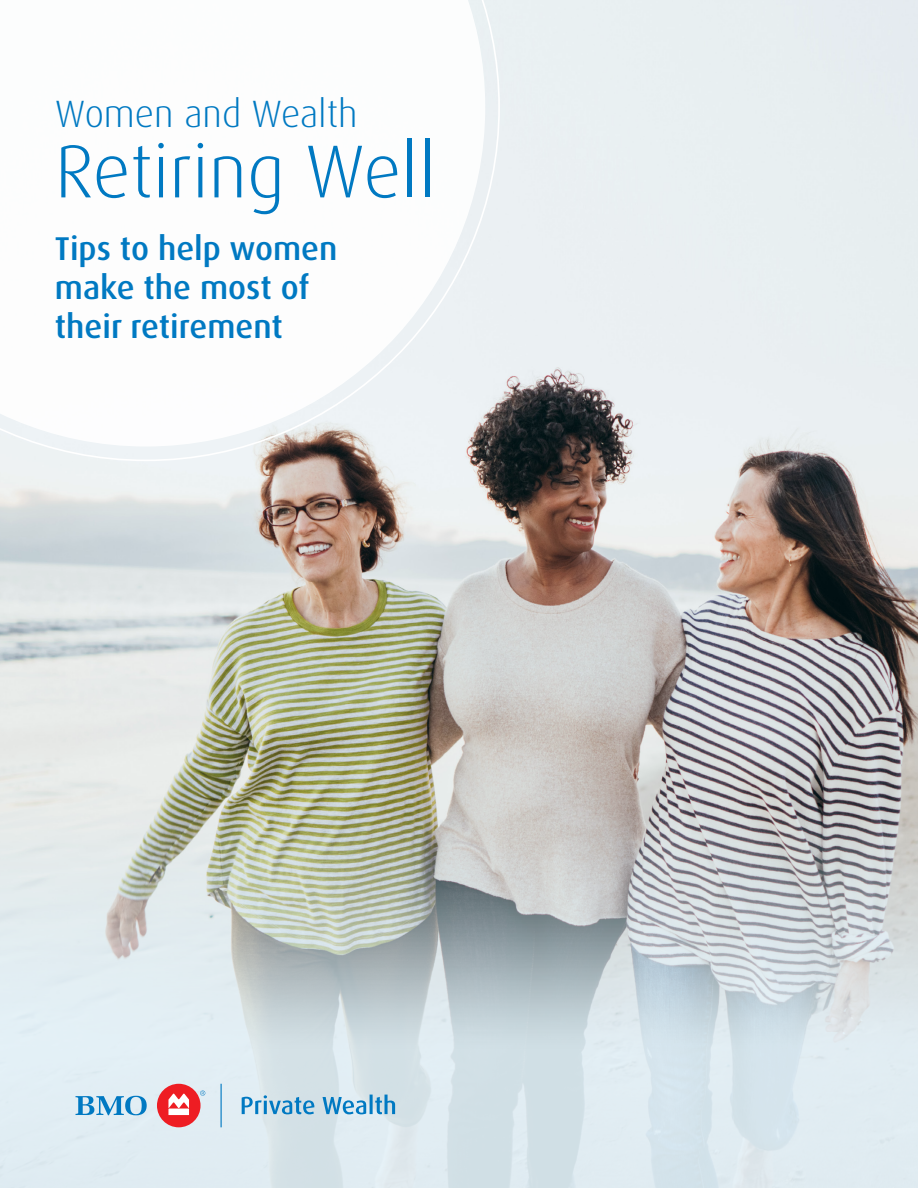
<style>
.page{position:relative;width:918px;height:1188px;background:#fff}
.page>*{position:absolute;margin:0;border:0;box-sizing:border-box;transform-origin:0 0}
.t1{font:300 75px "Dax Pro";color:#0079c2}
.t2{font:300 38.1px "Dax Pro";color:#0079c2}
.t3{font:500 33px/39px "Dax Pro";color:#0079c2}
</style>
<div class="page">
<img style="left:0;top:0;width:918px;height:1188px">
<svg style="left:0;top:0;width:500px;height:461px"></svg>
<div style="left:157px;top:1084px;width:44px;height:43px;background:#ee1d23;border-radius:50%"></div>
<svg style="left:168px;top:1094px;width:21px;height:21px"></svg>
<svg style="left:242px;top:1095px;width:72px;height:19px"></svg>
<svg style="left:323px;top:1095px;width:72px;height:19px"></svg>
<svg style="left:76px;top:1096px;width:71px;height:19px"></svg>
<svg style="left:200px;top:1091px;width:5px;height:5px"></svg>
<svg style="left:221px;top:1084px;width:1px;height:43px"></svg>
<p class="t2" style="left:55px;top:89px;width:304px">Women and Wealth</p>
<p class="t1" style="left:55px;top:123px;width:382px">Retiring Well</p>
<p class="t3" style="left:55px;top:230px;width:284px">Tips to help women make the most of their retirement</p>
</div>
